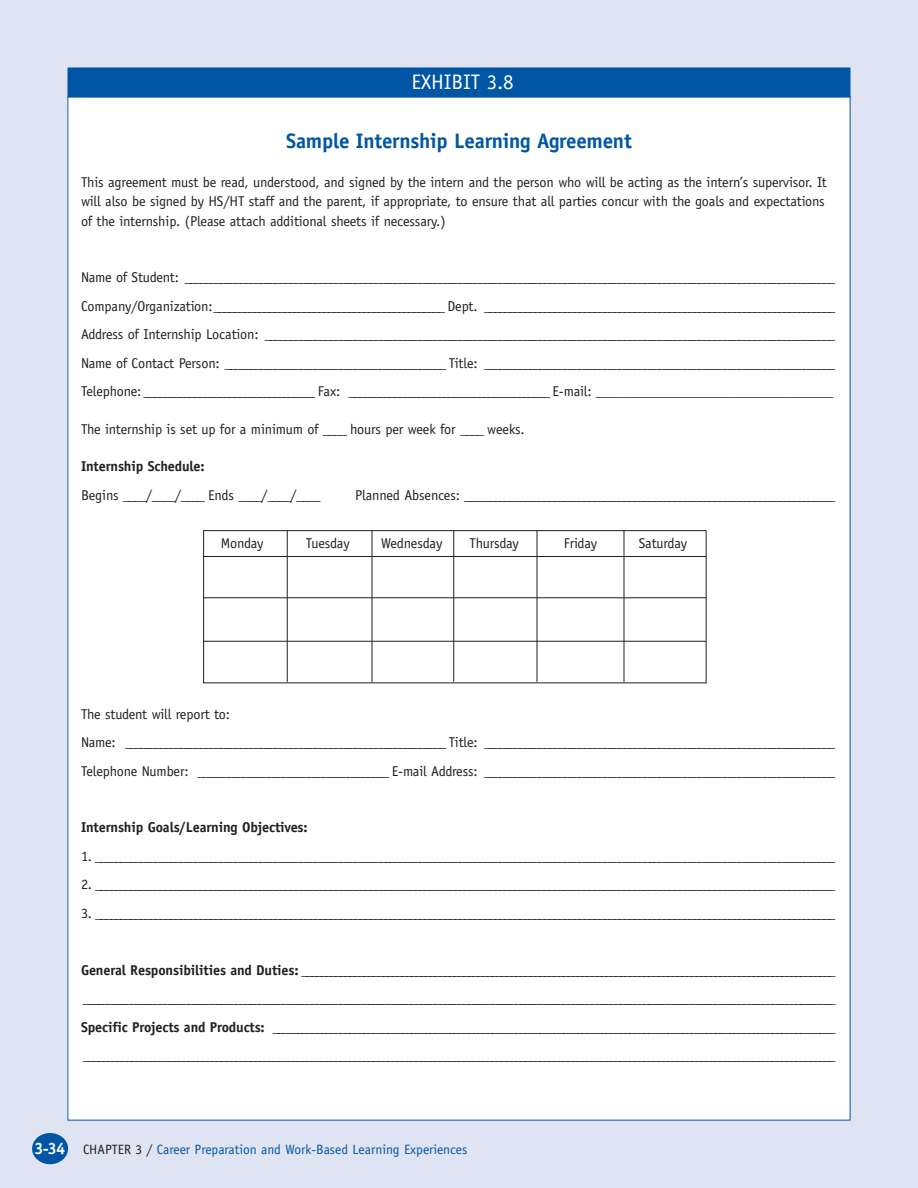
<style>
.page{position:relative;width:918px;height:1188px;background:#e0e4f2}
.page>*{position:absolute;margin:0;border:0;box-sizing:border-box;transform-origin:0 0}
.t1{font:700 21px "Officina Sans";letter-spacing:-.01em;color:#0155a5}
.t2{font:21px "Officina Sans";letter-spacing:-.005em;color:#fff}
.t3{font:14.25px/28.5px "Officina Sans";letter-spacing:-.01em;color:#231f20}
.t4{font:700 14.25px/28.5px "Officina Sans";letter-spacing:-.01em;color:#231f20;text-align:justify}
.t5{font:13.5px "Officina Sans";color:#0155a5}
.s1{font-weight:700}
.s2{font-weight:700;font-size:16.5px;color:#fff}
.s3{color:#231f20}
</style>
<div class="page">
<div style="left:68px;top:97px;width:782px;height:1023px;background:#fff"></div>
<div style="left:68px;top:68px;width:782px;height:30px;background:#0155a5"></div>
<div style="left:32px;top:1133px;width:36px;height:31px;background:#0155a5;border-radius:50%"></div>
<div style="left:203px;top:530px;width:504px;height:153px;border:1px solid #231f20"></div>
<hr style="left:287px;top:530px;width:1px;height:152px;background:#231f20">
<hr style="left:204px;top:556px;width:502px;height:1px;background:#231f20">
<hr style="left:204px;top:597px;width:502px;height:1px;background:#231f20">
<hr style="left:204px;top:641px;width:502px;height:1px;background:#231f20">
<hr style="left:372px;top:531px;width:1px;height:151px;background:#231f20">
<hr style="left:453px;top:530px;width:1px;height:152px;background:#231f20">
<hr style="left:537px;top:530px;width:1px;height:152px;background:#231f20">
<hr style="left:624px;top:530px;width:1px;height:152px;background:#231f20">
<p class="t2" style="left:412px;top:74px;width:104px">EXHIBIT 3.8</p>
<p class="t1" style="left:286px;top:132px;width:347px">Sample Internship Learning Agreement</p>
<p class="t3" style="left:81px;top:173px;width:747px;line-height:19.5px">This agreement must be read, understood, and signed by the intern and the person who will be acting as the intern’s supervisor. It will also be signed by HS/HT staff and the parent, if appropriate, to ensure that all parties concur with the goals and expectations of the internship. (Please attach additional sheets if necessary.)</p>
<p class="t3" style="left:81px;top:265px;width:756px;text-align:justify">Name of Student: __________________________________________________________________________________________________________________________________ Company/Organization: ______________________________________________ Dept. ______________________________________________________________________ Address of Internship Location: __________________________________________________________________________________________________________________ Name of Contact Person: ____________________________________________ Title: ______________________________________________________________________ Telephone: __________________________________ Fax: ________________________________________ E-mail: __________________________________</p>
<p class="t3" style="left:81px;top:416px;width:445px">The internship is set up for a minimum of ____ hours per week for ____ weeks.</p>
<p class="t3" style="left:81px;top:454px;width:241px"><span class="s1">Internship Schedule:<br></span>Begins ____/____/____ Ends ____/____/____</p>
<p class="t3" style="left:355px;top:482px;width:482px">Planned Absences: __________________________________________________________________________</p>
<p class="t3" style="left:221px;top:530px;width:44px">Monday</p>
<p class="t3" style="left:306px;top:530px;width:46px">Tuesday</p>
<p class="t3" style="left:381px;top:530px;width:63px">Wednesday</p>
<p class="t3" style="left:470px;top:530px;width:51px">Thursday</p>
<p class="t3" style="left:564px;top:530px;width:35px">Friday</p>
<p class="t3" style="left:639px;top:530px;width:50px">Saturday</p>
<p class="t3" style="left:81px;top:701px;width:756px">The student will report to:<br>Name: ________________________________________________________________ Title: ______________________________________________________________________<br>Telephone Number: ______________________________________ E-mail Address: ______________________________________________________________________</p>
<p class="t4" style="left:81px;top:815px;width:228px">Internship Goals/Learning Objectives:</p>
<p class="t3" style="left:81px;top:843px;width:756px">1. ____________________________________________________________________________________________________________________________________________________</p>
<p class="t3" style="left:81px;top:872px;width:756px">2. ____________________________________________________________________________________________________________________________________________________</p>
<p class="t3" style="left:81px;top:900px;width:756px">3. ____________________________________________________________________________________________________________________________________________________</p>
<p class="t4" style="left:81px;top:957px;width:756px">G e n e ra l R e s p o n s i b i l i t i e s a n d D u t i e s : ________________________________________________________________________________________________________________ ______________________________________________________________________________________________________________________________________________________________ S p e c i f i c P ro j e c t s a n d P ro d u c t s : ______________________________________________________________________________________________________________________ ______________________________________________________________________________________________________________________________________________________________</p>
<p class="t5" style="left:34px;top:1145px;width:434px"><span class="s2">3-34</span> <span class="s3">CHAPTER 3 /</span> Career Preparation and Work-Based Learning Experiences</p>
</div>
